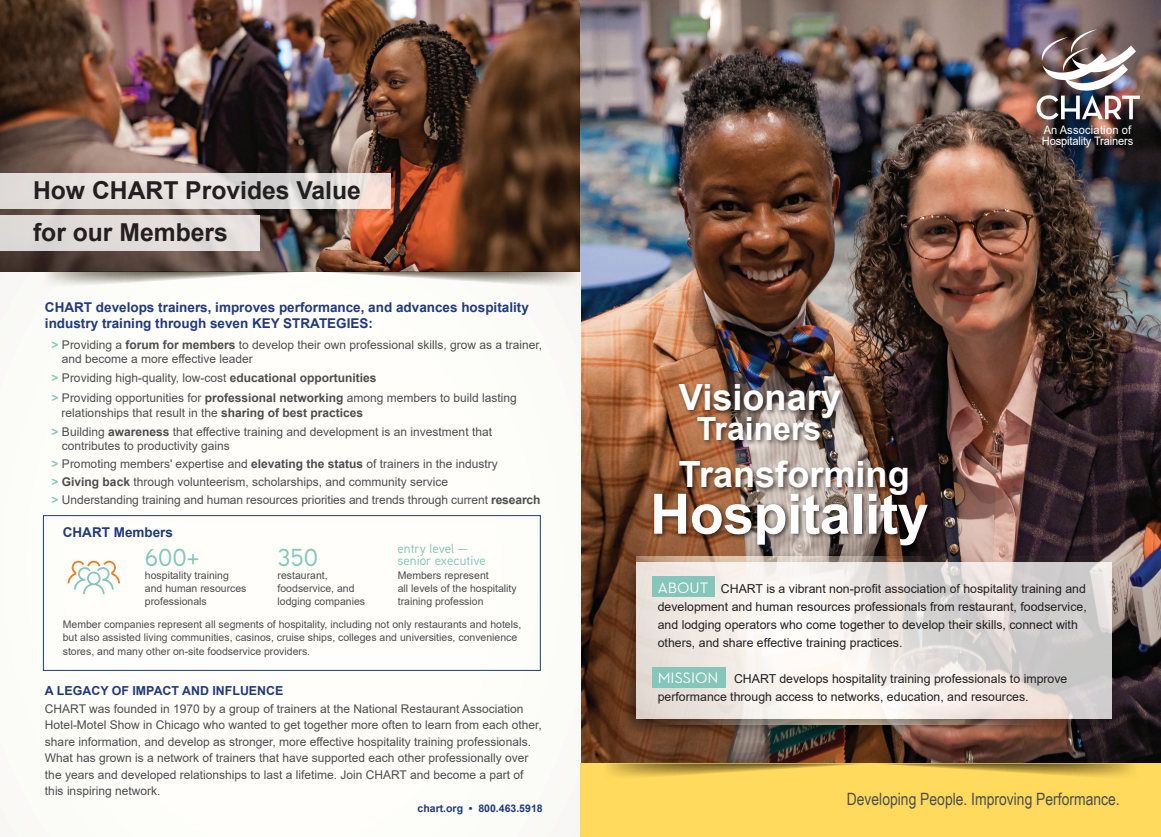
<style>
.page{position:relative;width:1161px;height:837px;background:#fff}
.page>*{position:absolute;margin:0;border:0;box-sizing:border-box;transform-origin:0 0}
.t1{font:700 55.65px "Arial";letter-spacing:-.01em;color:#fff}
.t2{font:700 36.15px "Arial";color:#fff}
.t3{font:700 31.95px "Arial";color:#fff}
.t4{font:700 24.75px/41.1px "Arial";color:#231f20}
.t5{font:500 24.6px "Aaux Next";color:#86c6ba}
.t6{font:16.95px "Arial Narrow";color:#4d4d51}
.t7{font:700 13.5px/16.5px "Arial";color:#223a79}
.t8{font:500 13.05px/12px "Aaux Next";color:#86c6ba}
.t9{font:700 12.45px "Arial";color:#223a79}
.t10{font:12.3px/18px "Arial";color:#231f20}
.t11{font:12px/16.5px "Arial";color:#4d4d4f}
.t12{font:11.7px/10.9px "Arial";letter-spacing:-.015em;color:#fff;scale:.95 1}
.t13{font:10.5px/12.8px "Arial";color:#4d4d4f}
.t14{font:700 10.5px "Arial";color:#223a79}
.s1{font-weight:700;color:#86c6ba}
.s2{font-weight:700}
.s3{font-family:"Neutra Text";font-size:15.45px;color:#fff}
</style>
<div class="page">
<img style="left:579px;top:0;width:582px;height:764px">
<img style="left:0;top:0;width:579px;height:273px">
<div style="left:0;top:273px;width:580px;height:564px;background:#fffefa"></div>
<svg style="left:43px;top:271px;width:537px;height:17px"></svg>
<div style="left:581px;top:764px;width:580px;height:73px;background:#ffda5d"></div>
<svg style="left:607px;top:764px;width:528px;height:13px"></svg>
<img style="left:675px;top:375px;width:244px;height:106px">
<img style="left:645px;top:481px;width:292px;height:73px">
<img style="left:615px;top:554px;width:508px;height:190px">
<svg style="left:637px;top:562px;width:475px;height:157px"></svg>
<svg style="left:68px;top:561px;width:52px;height:33px"></svg>
<div style="left:43px;top:515px;width:498px;height:156px;border:1px solid #223a79"></div>
<img style="left:1037px;top:29px;width:103px;height:91px">
<div style="left:652px;top:667px;width:74px;height:20px;background:#86c6ba"></div>
<div style="left:652px;top:577px;width:63px;height:20px;background:#86c6ba"></div>
<svg style="left:0;top:173px;width:391px;height:36px;background:#e2dddb"></svg>
<div style="left:0;top:215px;width:259px;height:35px;background:#e0dcda"></div>
<h3 class="t4" style="left:33px;top:171px;width:329px">How CHART Provides Value for our Members</h3>
<p class="t7" style="left:45px;top:299px;width:485px">CHART develops trainers, improves performance, and advances hospitality industry training through seven KEY STRATEGIES:</p>
<p class="t11" style="left:62px;top:338px;width:482px;line-height:13.5px;text-indent:-10px"><span class="s1">&gt;</span> Providing a <span class="s2">forum for members</span> to develop their own professional skills, grow as a trainer, and become a more effective leader</p>
<p class="t11" style="left:52px;top:368px;width:467px;line-height:19.5px"><span class="s1">&gt;</span> Providing high-quality, low-cost <span class="s2">educational opportunities<br></span><span class="s1">&gt;</span> Providing opportunities for <span class="s2">professional networking</span> among members to build lasting</p>
<p class="t11" style="left:52px;top:403px;width:442px;line-height:19.5px;text-indent:10px">relationships that result in the <span class="s2">sharing of best practices<br></span><span class="s1">&gt;</span> Building <span class="s2">awareness</span> that effective training and development is an investment that</p>
<p class="t11" style="left:52px;top:437px;width:490px;line-height:18px;text-indent:10px">contributes to productivity gains<br><span class="s1">&gt;</span> Promoting members' expertise and <span class="s2">elevating the status</span> of trainers in the industry<br><span class="s1">&gt;</span> <span class="s2">Giving back</span> through volunteerism, scholarships, and community service<br><span class="s1">&gt;</span> Understanding training and human resources priorities and trends through current <span class="s2">research</span></p>
<p class="t7" style="left:63px;top:524px;width:112px">CHART Members</p>
<h3 class="t5" style="left:145px;top:541px;width:56px">600+</h3>
<p class="t13" style="left:145px;top:569px;width:103px">hospitality training and human resources professionals</p>
<p class="t8" style="left:398px;top:542px;width:90px">entry level — senior executive</p>
<h3 class="t5" style="left:278px;top:540px;width:42px">350</h3>
<p class="t13" style="left:278px;top:569px;width:89px">restaurant, foodservice, and lodging companies</p>
<p class="t13" style="left:398px;top:569px;width:121px">Members represent<br>all levels of the hospitality training profession</p>
<p class="t13" style="left:63px;top:617px;width:460px;line-height:13.5px">Member companies represent all segments of hospitality, including not only restaurants and hotels, but also assisted living communities, casinos, cruise ships, colleges and universities, convenience stores, and many other on-site foodservice providers.</p>
<p class="t9" style="left:45px;top:682px;width:240px">A LEGACY OF IMPACT AND INFLUENCE</p>
<p class="t11" style="left:45px;top:700px;width:498px">CHART was founded in 1970 by a group of trainers at the National Restaurant Association Hotel-Motel Show in Chicago who wanted to get together more often to learn from each other, share information, and develop as stronger, more effective hospitality training professionals.<br>What has grown is a network of trainers that have supported each other professionally over the years and developed relationships to last a lifetime. Join CHART and become a part of this inspiring network.</p>
<p class="t14" style="left:418px;top:801px;width:127px">chart.org • 800.463.5918</p>
<h2 class="t2" style="left:679px;top:372px;width:163px">Visionary</h2>
<h3 class="t3" style="left:697px;top:406px;width:126px">Trainers</h3>
<h2 class="t2" style="left:679px;top:449px;width:232px">Transforming</h2>
<h1 class="t1" style="left:650px;top:475px;width:280px">Hospitality</h1>
<p class="t12" style="left:1042px;top:124px;width:98px">An Association of<br>Hospitality Trainers</p>
<p class="t10" style="left:658px;top:579px;width:431px"><span class="s3">ABOUT</span> CHART is a vibrant non-profit association of hospitality training and development and human resources professionals from restaurant, foodservice, and lodging operators who come together to develop their skills, connect with others, and share effective training practices.</p>
<p class="t10" style="left:658px;top:669px;width:411px"><span class="s3">MISSION</span> CHART develops hospitality training professionals to improve performance through access to networks, education, and resources.</p>
<h3 class="t6" style="left:847px;top:787px;width:274px">Developing People. Improving Performance.</h3>
</div>
